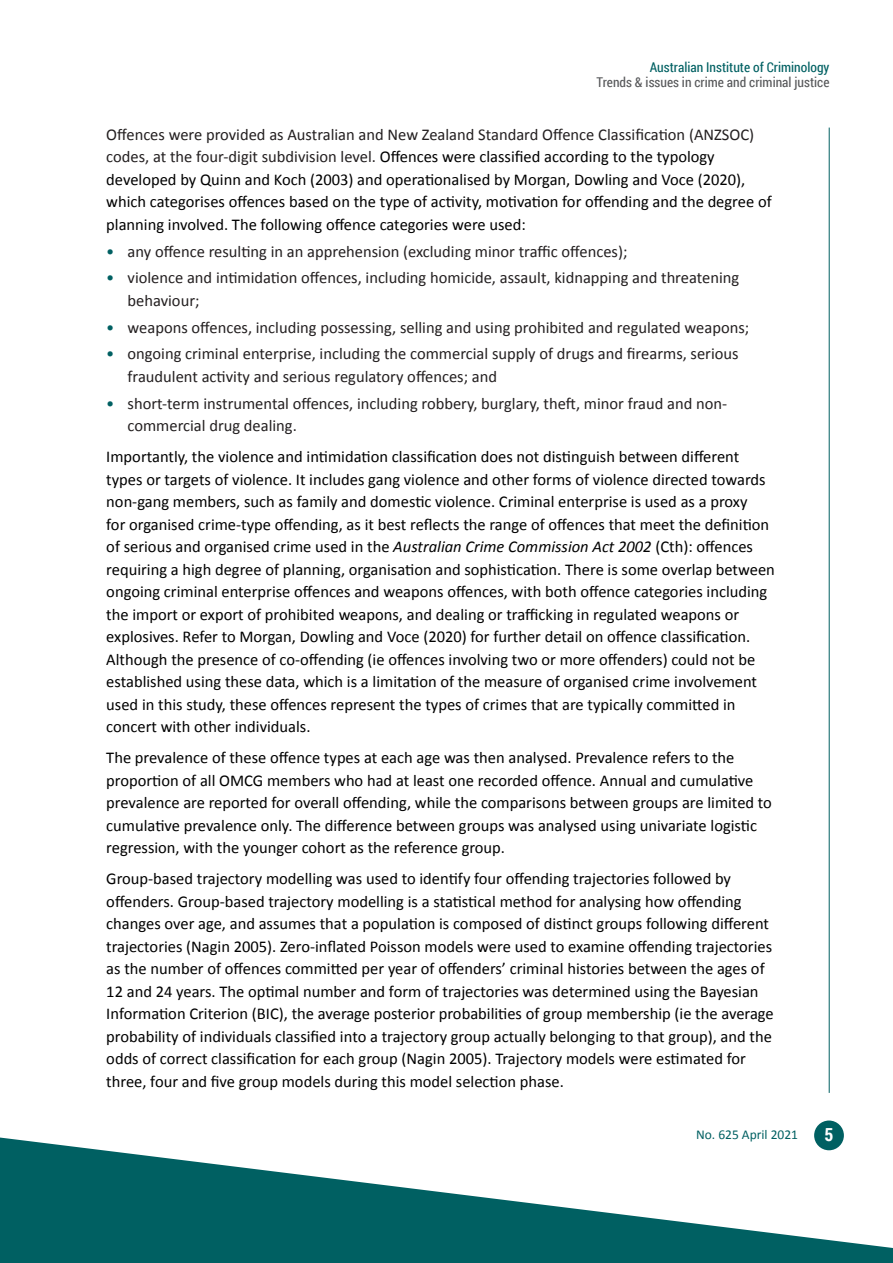
<style>
.page{position:relative;width:893px;height:1263px;background:#fff}
.page>*{position:absolute;margin:0;border:0;box-sizing:border-box;transform-origin:0 0}
.t1{font:700 18px "Roboto Condensed";color:#fff}
.body{font:16.5px/22.5px "Calibri";color:#000}
.t2{font:16.5px/22.5px "Calibri";color:#231f20}
.t3{font:13.5px "Roboto Condensed";color:#57585a}
.t4{font:13.5px "Roboto Condensed";color:#006062}
.t5{font:13.5px "Calibri";color:#006062}
.s1{color:#231f20}
.s2{color:#006062}
.s3{font-style:italic}
</style>
<div class="page">
<hr style="left:829px;top:128px;width:1px;height:965px;background:#006062">
<div style="left:814px;top:1120px;width:30px;height:30px;background:#006062;border-radius:50%"></div>
<svg style="left:0;top:1137px;width:893px;height:126px;fill:#006062"></svg>
<p class="t4" style="left:650px;top:58px;width:181px">Australian Institute of Criminology</p>
<p class="t3" style="left:597px;top:73px;width:234px">Trends &amp; issues in crime and criminal justice</p>
<p class="body" style="left:106px;top:123px;width:667px"><span class="s1">Offences were provided as Australian and New Zealand Standard Offence Classification (ANZSOC) codes, at the four-digit subdivision level.</span> Offences were classified according to the typology developed by Quinn and Koch (2003) and operationalised by Morgan, Dowling and Voce (2020), which categorises offences based on the type of activity, motivation for offending and the degree of planning involved. The following offence categories were used:</p>
<p class="t2" style="left:106px;top:240px;width:523px"><span class="s2">•</span> any offence resulting in an apprehension (excluding minor traffic offences);</p>
<p class="t2" style="left:128px;top:267px;width:613px;text-indent:-21px"><span class="s2">•</span> violence and intimidation offences, including homicide, assault, kidnapping and threatening behaviour;</p>
<p class="t2" style="left:106px;top:316px;width:644px"><span class="s2">•</span> weapons offences, including possessing, selling and using prohibited and regulated weapons;</p>
<p class="t2" style="left:128px;top:343px;width:613px;text-indent:-21px"><span class="s2">•</span> ongoing criminal enterprise, including the commercial supply of drugs and firearms, serious fraudulent activity and serious regulatory offences; and</p>
<p class="t2" style="left:128px;top:392px;width:601px;text-indent:-21px"><span class="s2">•</span> short-term instrumental offences, including robbery, burglary, theft, minor fraud and non&shy;commercial drug dealing.</p>
<p class="body" style="left:106px;top:446px;width:670px">Importantly, the violence and intimidation classification does not distinguish between different types or targets of violence. It includes gang violence and other forms of violence directed towards non-gang members, such as family and domestic violence. Criminal enterprise is used as a proxy<br>for organised crime-type offending, as it best reflects the range of offences that meet the definition of serious and organised crime used in the <span class="s3">Australian Crime Commission Act 2002</span> (Cth): offences requiring a high degree of planning, organisation and sophistication. There is some overlap between ongoing criminal enterprise offences and weapons offences, with both offence categories including the import or export of prohibited weapons, and dealing or trafficking in regulated weapons or explosives. Refer to Morgan, Dowling and Voce (2020) for further detail on offence classification.<br>Although the presence of co-offending (ie offences involving two or more offenders) could not be established using these data, which is a limitation of the measure of organised crime involvement used in this study, these offences represent the types of crimes that are typically committed in concert with other individuals.</p>
<p class="body" style="left:106px;top:747px;width:667px">The prevalence of these offence types at each age was then analysed. Prevalence refers to the proportion of all OMCG members who had at least one recorded offence. Annual and cumulative prevalence are reported for overall offending, while the comparisons between groups are limited to cumulative prevalence only. The difference between groups was analysed using univariate logistic regression, with the younger cohort as the reference group.</p>
<p class="body" style="left:106px;top:868px;width:669px">Group-based trajectory modelling was used to identify four offending trajectories followed by offenders. Group-based trajectory modelling is a statistical method for analysing how offending changes over age, and assumes that a population is composed of distinct groups following different trajectories (Nagin 2005). Zero-inflated Poisson models were used to examine offending trajectories as the number of offences committed per year of offenders’ criminal histories between the ages of 12 and 24 years. The optimal number and form of trajectories was determined using the Bayesian Information Criterion (BIC), the average posterior probabilities of group membership (ie the average probability of individuals classified into a trajectory group actually belonging to that group), and the odds of correct classification for each group (Nagin 2005). Trajectory models were estimated for three, four and five group models during this model selection phase.</p>
<p class="t5" style="left:696px;top:1126px;width:104px">No. 625 April 2021</p>
<p class="t1" style="left:824px;top:1122px;width:10px">5</p>
</div>
